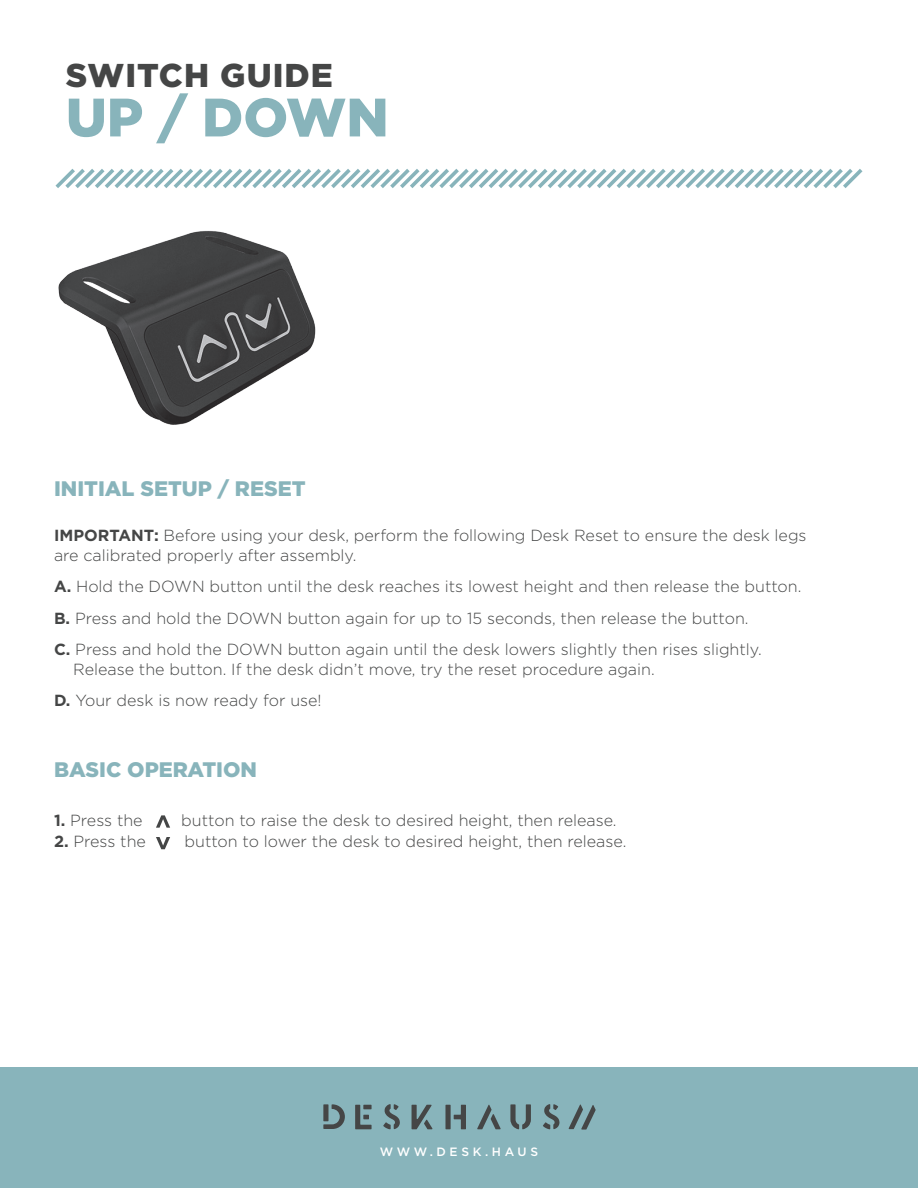
<style>
.page{position:relative;width:918px;height:1188px;background:#fff}
.page>*{position:absolute;margin:0;border:0;box-sizing:border-box;transform-origin:0 0}
.t1{font:900 54px "Gotham";color:#88b4bb}
.t2{font:900 33px "Gotham";letter-spacing:.03em;color:#454646}
.t3{font:900 21px "Gotham";color:#88b4bb}
.t4{font:300 16.05px "Gotham";color:#454646}
.t5{font:500 12.15px "Gotham";letter-spacing:.3em;color:#fff}
.s1{font-weight:700}
</style>
<div class="page">
<svg style="left:55px;top:169px;width:808px;height:19px"></svg>
<img style="left:55px;top:187px;width:264px;height:238px">
<svg style="left:156px;top:815px;width:14px;height:13px"></svg>
<svg style="left:156px;top:837px;width:14px;height:12px"></svg>
<div style="left:0;top:1067px;width:918px;height:121px;background:#88b4bb"></div>
<svg style="left:323px;top:1104px;width:22px;height:25px"></svg>
<svg style="left:355px;top:1105px;width:17px;height:24px"></svg>
<svg style="left:383px;top:1104px;width:17px;height:25px"></svg>
<svg style="left:412px;top:1105px;width:21px;height:24px"></svg>
<svg style="left:445px;top:1105px;width:21px;height:24px"></svg>
<svg style="left:477px;top:1105px;width:24px;height:24px"></svg>
<svg style="left:510px;top:1104px;width:21px;height:25px"></svg>
<svg style="left:543px;top:1104px;width:17px;height:25px"></svg>
<svg style="left:569px;top:1105px;width:27px;height:25px"></svg>
<p class="t2" style="left:66px;top:53px;width:268px">SWITCH GUIDE</p>
<p class="t1" style="left:66px;top:80px;width:324px">UP / DOWN</p>
<p class="t3" style="left:54px;top:474px;width:253px">INITIAL SETUP / RESET</p>
<p class="t4" style="left:54px;top:525px;width:754px"><span class="s1">IMPORTANT:</span> Before using your desk, perform the following Desk Reset to ensure the desk legs</p>
<p class="t4" style="left:54px;top:545px;width:304px">are calibrated properly after assembly.</p>
<p class="t4" style="left:54px;top:576px;width:749px"><span class="s1">A.</span> Hold the DOWN button until the desk reaches its lowest height and then release the button.</p>
<p class="t4" style="left:54px;top:608px;width:696px"><span class="s1">B.</span> Press and hold the DOWN button again for up to 15 seconds, then release the button.</p>
<p class="t4" style="left:54px;top:639px;width:709px"><span class="s1">C.</span> Press and hold the DOWN button again until the desk lowers slightly then rises slightly.</p>
<p class="t4" style="left:73px;top:659px;width:583px">Release the button. If the desk didn’t move, try the reset procedure again.</p>
<p class="t4" style="left:54px;top:690px;width:269px"><span class="s1">D.</span> Your desk is now ready for use!</p>
<p class="t3" style="left:54px;top:755px;width:205px">BASIC OPERATION</p>
<p class="t4" style="left:54px;top:811px;width:90px"><span class="s1">1.</span> Press the</p>
<p class="t4" style="left:181px;top:811px;width:437px">button to raise the desk to desired height, then release.</p>
<p class="t4" style="left:54px;top:832px;width:93px"><span class="s1">2.</span> Press the</p>
<p class="t4" style="left:185px;top:832px;width:443px">button to lower the desk to desired height, then release.</p>
<p class="t5" style="left:380px;top:1144px;width:160px">WWW.DESK.HAUS</p>
</div>
